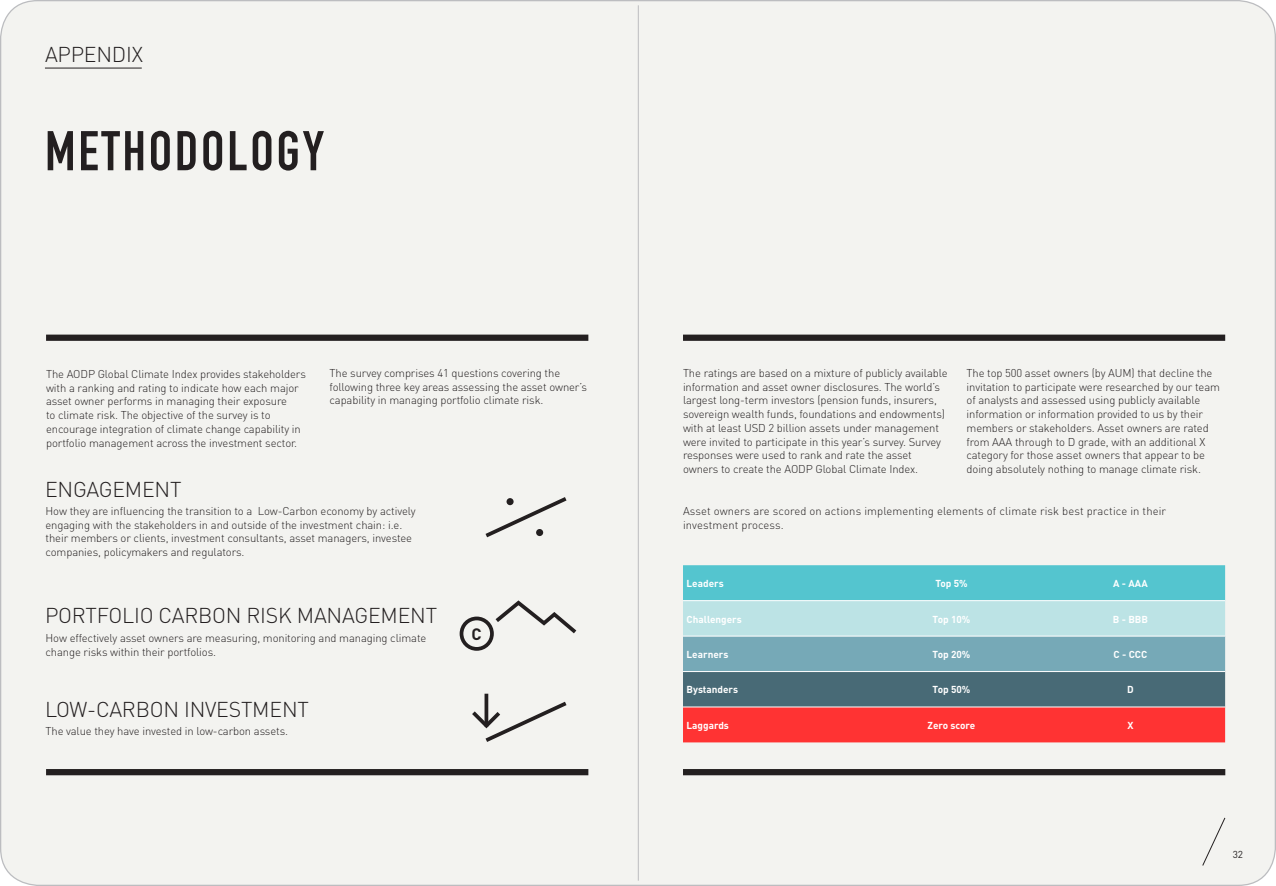
<style>
.page{position:relative;width:1276px;height:886px;background:#fff}
.page>*{position:absolute;margin:0;border:0;box-sizing:border-box;transform-origin:0 0}
.t1{font:55px "DIN Engschrift";letter-spacing:.05em;color:#231f20}
.t2{font:300 21.25px "DIN";letter-spacing:-.01em;color:#231f20}
.t3{font:700 16.38px "DIN";color:#231f20}
.t4{font:300 11.25px/13.8px "DIN";letter-spacing:-.01em;color:#231f20}
.t5{font:300 11.25px/13.8px "DIN";letter-spacing:.01em;color:#231f20}
.t6{font:700 10px "DIN";color:#fff}
.t7{font:10px "DIN";color:#231f20}
</style>
<div class="page">
<div style="left:0;top:0;width:1276px;height:886px;background:#f3f3f0;border:1px solid #bcbdc0;border-radius:37px"></div>
<hr style="left:638px;top:5px;width:1px;height:876px;background:#bcbdc0">
<hr style="left:45px;top:68px;width:97px;height:1px;background:#231f20">
<div style="left:46px;top:335px;width:542px;height:6px;background:#231f20"></div>
<div style="left:46px;top:769px;width:542px;height:6px;background:#231f20"></div>
<div style="left:459px;top:616px;width:35px;height:35px;border:4px solid #231f20;border-radius:50%"></div>
<svg style="left:491px;top:600px;width:86px;height:37px"></svg>
<svg style="left:485px;top:497px;width:82px;height:41px"></svg>
<svg style="left:484px;top:694px;width:4px;height:4px"></svg>
<svg style="left:472px;top:698px;width:95px;height:44px"></svg>
<div style="left:683px;top:335px;width:542px;height:6px;background:#231f20"></div>
<div style="left:683px;top:769px;width:542px;height:6px;background:#231f20"></div>
<svg style="left:683px;top:565px;width:542px;height:177px;background:#9298a0"></svg>
<svg style="left:1202px;top:817px;width:23px;height:49px"></svg>
<p class="t2" style="left:45px;top:41px;width:100px">APPENDIX</p>
<p class="t1" style="left:45px;top:119px;width:280px">METHODOLOGY</p>
<p class="t4" style="left:46px;top:367px;width:261px">The AODP Global Climate Index provides stakeholders with a ranking and rating to indicate how each major asset owner performs in managing their exposure<br>to climate risk. The objective of the survey is to encourage integration of climate change capability in portfolio management across the investment sector.</p>
<p class="t4" style="left:330px;top:366px;width:259px">The survey comprises 41 questions covering the following three key areas assessing the asset owner’s capability in managing portfolio climate risk.</p>
<p class="t2" style="left:45px;top:476px;width:138px">ENGAGEMENT</p>
<p class="t4" style="left:46px;top:504px;width:371px">How they are influencing the transition to a Low-Carbon economy by actively engaging with the stakeholders in and outside of the investment chain: i.e. their members or clients, investment consultants, asset managers, investee companies, policymakers and regulators.</p>
<p class="t2" style="left:45px;top:603px;width:394px">PORTFOLIO CARBON RISK MANAGEMENT</p>
<p class="t4" style="left:46px;top:631px;width:382px">How effectively asset owners are measuring, monitoring and managing climate change risks within their portfolios.</p>
<p class="t2" style="left:45px;top:697px;width:265px">LOW-CARBON INVESTMENT</p>
<p class="t4" style="left:46px;top:724px;width:244px">The value they have invested in low-carbon assets.</p>
<p class="t3" style="left:472px;top:623px;width:12px">C</p>
<p class="t4" style="left:683px;top:366px;width:266px">The ratings are based on a mixture of publicly available information and asset owner disclosures. The world’s largest long-term investors (pension funds, insurers, sovereign wealth funds, foundations and endowments) with at least USD 2 billion assets under management were invited to participate in this year’s survey. Survey responses were used to rank and rate the asset owners to create the AODP Global Climate Index.</p>
<p class="t4" style="left:966px;top:366px;width:255px">The top 500 asset owners (by AUM) that decline the invitation to participate were researched by our team of analysts and assessed using publicly available information or information provided to us by their members or stakeholders. Asset owners are rated from AAA through to D grade, with an additional X category for those asset owners that appear to be doing absolutely nothing to manage climate risk.</p>
<p class="t5" style="left:683px;top:504px;width:485px">Asset owners are scored on actions implementing elements of climate risk best practice in their investment process.</p>
<p class="t6" style="left:686px;top:577px;width:39px">Leaders</p>
<p class="t6" style="left:935px;top:577px;width:34px">Top 5%</p>
<p class="t6" style="left:1113px;top:577px;width:36px">A - AAA</p>
<p class="t6" style="left:686px;top:612px;width:57px">Challengers</p>
<p class="t6" style="left:932px;top:612px;width:39px">Top 10%</p>
<p class="t6" style="left:1113px;top:612px;width:37px">B - BBB</p>
<p class="t6" style="left:686px;top:648px;width:43px">Learners</p>
<p class="t6" style="left:932px;top:648px;width:39px">Top 20%</p>
<p class="t6" style="left:1113px;top:648px;width:35px">C - CCC</p>
<p class="t6" style="left:686px;top:683px;width:53px">Bystanders</p>
<p class="t6" style="left:932px;top:683px;width:39px">Top 50%</p>
<p class="t6" style="left:1127px;top:683px;width:8px">D</p>
<p class="t6" style="left:686px;top:719px;width:44px">Laggards</p>
<p class="t6" style="left:927px;top:719px;width:49px">Zero score</p>
<p class="t6" style="left:1127px;top:719px;width:8px">X</p>
<p class="t7" style="left:1232px;top:848px;width:12px">32</p>
</div>
